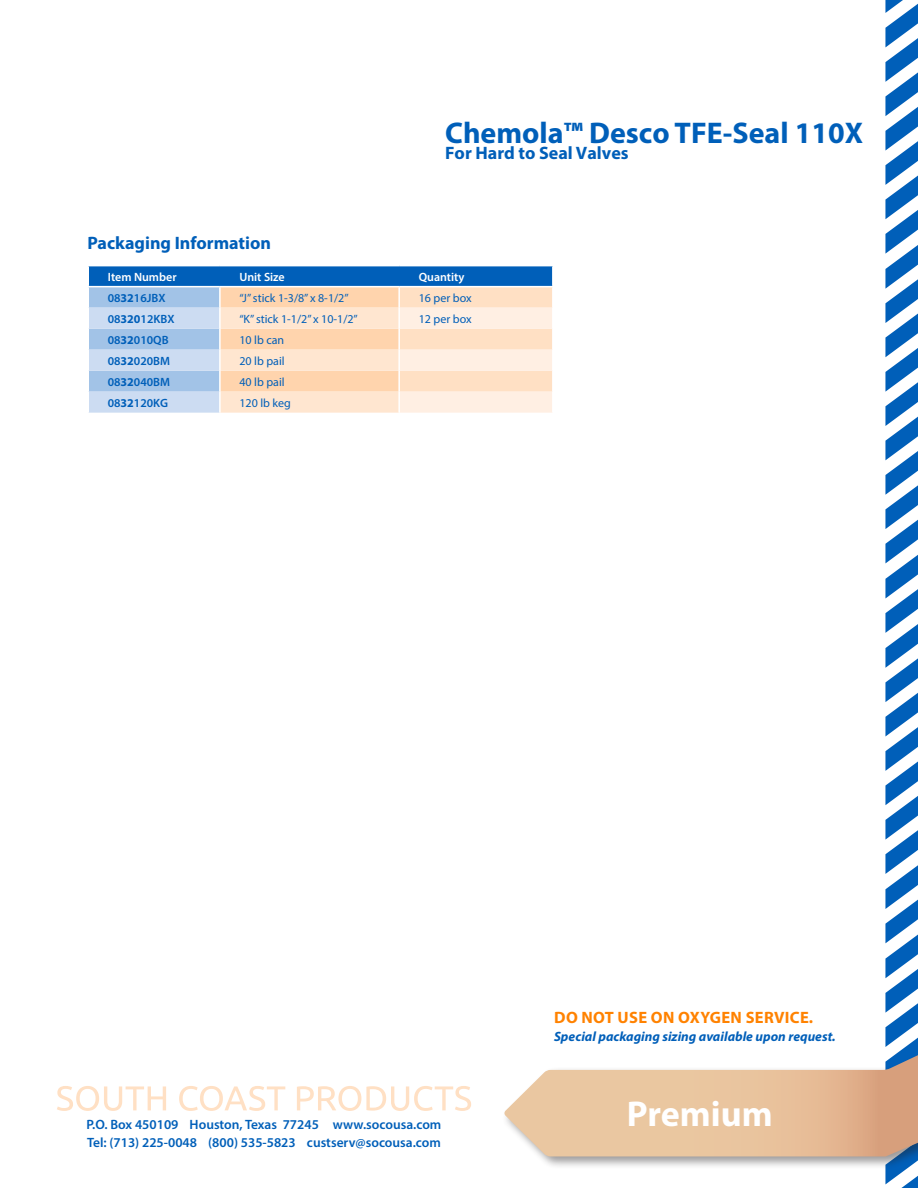
<style>
.page{position:relative;width:918px;height:1188px;background:#fff}
.page>*{position:absolute;margin:0;border:0;box-sizing:border-box;transform-origin:0 0}
.t1{font:700 36px "Myriad Pro";color:#fff}
.t2{font:700 30px "Myriad Pro";color:#005fb9}
.t3{font:700 18px "Myriad Pro";color:#005fb9}
.t4{font:700 16.5px "Myriad Pro";letter-spacing:.02em;color:#ff8200}
.t5{font:600 13.5px "Myriad Pro";color:#005fb9}
.t6{font:italic 700 13.5px "Myriad Pro";color:#005fb9}
.t7{font:12px "Myriad Pro";color:#005fb9}
.t8{font:600 12px "Myriad Pro";color:#005fb9}
.t9{font:600 12px "Myriad Pro";color:#fff}
.s1{font-weight:700}
</style>
<div class="page">
<svg style="left:885px;top:0;width:33px;height:1188px"></svg>
<div style="left:502px;top:1047px;width:416px;height:123px;background:#231f20;opacity:.45"></div>
<svg style="left:504px;top:1050px;width:414px;height:106px"></svg>
<svg style="left:57px;top:1086px;width:414px;height:25px"></svg>
<svg style="left:88px;top:266px;width:465px;height:147px;background:#cccdd0"></svg>
<hr style="left:219px;top:287px;width:2px;height:21px;background:#fff">
<hr style="left:219px;top:371px;width:2px;height:21px;background:#fff">
<p class="t3" style="left:88px;top:231px;width:185px">Packaging Information</p>
<p class="t2" style="left:445px;top:114px;width:419px">Chemola™ Desco TFE-Seal 110X</p>
<p class="t3" style="left:445px;top:142px;width:185px">For Hard to Seal Valves</p>
<p class="t9" style="left:108px;top:269px;width:70px">Item Number</p>
<p class="t9" style="left:239px;top:269px;width:47px">Unit Size</p>
<p class="t9" style="left:419px;top:269px;width:47px">Quantity</p>
<p class="t8" style="left:108px;top:290px;width:59px">08<span class="s1">32</span>16JBX</p>
<p class="t7" style="left:239px;top:290px;width:111px">“J” stick 1-3/8” x 8-1/2”</p>
<p class="t7" style="left:419px;top:290px;width:54px">16 per box</p>
<p class="t8" style="left:108px;top:311px;width:68px">08<span class="s1">320</span>12KBX</p>
<p class="t7" style="left:239px;top:311px;width:120px">“K” stick 1-1/2” x 10-1/2”</p>
<p class="t7" style="left:419px;top:311px;width:54px">12 per box</p>
<p class="t8" style="left:108px;top:332px;width:62px">08<span class="s1">32</span>010QB</p>
<p class="t7" style="left:239px;top:332px;width:46px">10 lb can</p>
<p class="t8" style="left:108px;top:353px;width:64px">08<span class="s1">32</span>020BM</p>
<p class="t7" style="left:239px;top:353px;width:47px">20 lb pail</p>
<p class="t8" style="left:108px;top:374px;width:64px">08<span class="s1">32</span>040BM</p>
<p class="t7" style="left:239px;top:374px;width:47px">40 lb pail</p>
<p class="t8" style="left:108px;top:395px;width:62px">08<span class="s1">32</span>120KG</p>
<p class="t7" style="left:239px;top:395px;width:53px">120 lb keg</p>
<p class="t5" style="left:87px;top:1116px;width:356px">P.O. Box 450109 Houston, Texas 77245 www.socousa.com</p>
<p class="t5" style="left:87px;top:1134px;width:355px">Tel: (713) 225-0048 (800) 535-5823 custserv@socousa.com</p>
<p class="t4" style="left:554px;top:1007px;width:260px">DO NOT USE ON OXYGEN SERVICE.</p>
<p class="t6" style="left:554px;top:1028px;width:283px">Special packaging sizing available upon request.</p>
<h1 class="t1" style="left:627px;top:1090px;width:147px">Premium</h1>
</div>
